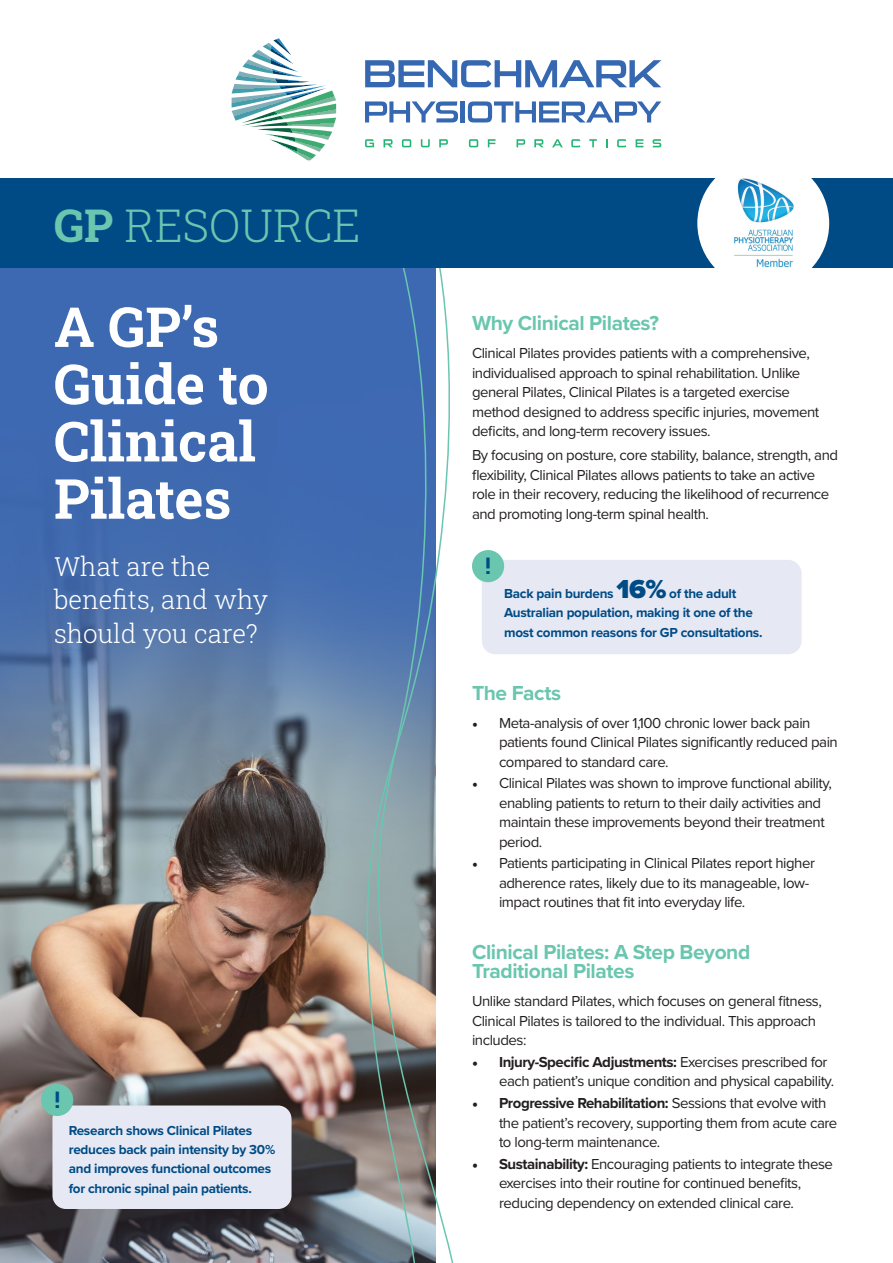
<style>
.page{position:relative;width:893px;height:1263px;background:#fff}
.page>*{position:absolute;margin:0;border:0;box-sizing:border-box;transform-origin:0 0}
.t1{font:700 55.2px/57.3px "Roboto Slab";color:#fff}
.t2{font:300 45px "Roboto Slab";color:#6ac6af}
.t3{font:300 26.1px/33.6px "Roboto Slab";color:#fff}
.t4{font:700 22.8px "Roboto Slab";color:#004b85}
.t5{font:700 21px/19.5px "Proxima Nova";letter-spacing:-.02em;color:#6ac6af}
.t6{font:15px/19.5px "Proxima Nova";letter-spacing:-.03em;color:#231f20}
.t7{font:700 13.5px/19.4px "Proxima Nova";letter-spacing:-.02em;color:#004b85}
.s1{font-weight:700}
.s2{font-weight:900;font-size:27px}
.s3{font-family:"Minion Pro"}
.s4{font-family:"Minion Pro";font-weight:700}
</style>
<div class="page">
<img style="left:0;top:268px;width:349px;height:995px">
<div style="left:482px;top:560px;width:319px;height:94px;background:#e6e9f4;border-radius:13px"></div>
<div style="left:52px;top:1105px;width:240px;height:104px;background:#e6e9f4;border-radius:13px"></div>
<div style="left:472px;top:550px;width:32px;height:32px;background:#6ac6af;border-radius:50%"></div>
<div style="left:41px;top:1084px;width:32px;height:32px;background:#6ac6af;border-radius:50%"></div>
<svg style="left:351px;top:268px;width:137px;height:995px"></svg>
<div style="left:0;top:179px;width:893px;height:89px;background:#004b85"></div>
<div style="left:697px;top:157px;width:132px;height:132px;background:#fff;border-radius:50%"></div>
<img style="left:734px;top:179px;width:60px;height:89px">
<svg style="left:232px;top:38px;width:104px;height:122px"></svg>
<svg style="left:365px;top:60px;width:296px;height:27px"></svg>
<svg style="left:365px;top:101px;width:93px;height:21px"></svg>
<hr style="left:461px;top:101px;width:4px;height:21px;background:#3668b2">
<svg style="left:468px;top:101px;width:193px;height:21px"></svg>
<svg style="left:365px;top:139px;width:9px;height:8px"></svg>
<svg style="left:383px;top:139px;width:10px;height:8px"></svg>
<svg style="left:402px;top:139px;width:9px;height:8px"></svg>
<svg style="left:421px;top:139px;width:9px;height:8px"></svg>
<svg style="left:439px;top:139px;width:9px;height:8px"></svg>
<svg style="left:469px;top:139px;width:9px;height:8px"></svg>
<svg style="left:488px;top:139px;width:7px;height:8px"></svg>
<svg style="left:517px;top:139px;width:8px;height:8px"></svg>
<svg style="left:534px;top:139px;width:10px;height:8px"></svg>
<svg style="left:552px;top:139px;width:11px;height:8px"></svg>
<svg style="left:571px;top:139px;width:9px;height:8px"></svg>
<svg style="left:589px;top:139px;width:8px;height:8px"></svg>
<svg style="left:606px;top:139px;width:2px;height:8px"></svg>
<svg style="left:617px;top:139px;width:9px;height:8px"></svg>
<svg style="left:636px;top:139px;width:7px;height:8px"></svg>
<svg style="left:653px;top:139px;width:8px;height:8px"></svg>
<h2 class="t2" style="left:54px;top:195px;width:308px"><span class="s1">GP</span> RESOURCE</h2>
<p class="t1" style="left:54px;top:297px;width:216px">A GP’s<br>Guide to<br>Clinical<br>Pilates</p>
<p class="t3" style="left:54px;top:549px;width:216px">What are the benefits, and why should you care?</p>
<p class="t4" style="left:54px;top:1084px;width:7px">!</p>
<p class="t7" style="left:69px;top:1120px;width:208px">Research shows Clinical Pilates reduces back pain intensity by 30% and improves functional outcomes for chronic spinal pain patients.</p>
<p class="t5" style="left:472px;top:313px;width:189px">Why Clinical Pilates?</p>
<p class="t6" style="left:472px;top:343px;width:349px">Clinical Pilates provides patients with a comprehensive, individualised approach to spinal rehabilitation. Unlike general Pilates, Clinical Pilates is a targeted exercise method designed to address specific injuries, movement deficits, and long-term recovery issues.</p>
<p class="t6" style="left:472px;top:445px;width:368px">By focusing on posture, core stability, balance, strength, and flexibility, Clinical Pilates allows patients to take an active role in their recovery, reducing the likelihood of recurrence and promoting long-term spinal health.</p>
<p class="t4" style="left:485px;top:550px;width:7px">!</p>
<p class="t7" style="left:504px;top:583px;width:260px">Back pain burdens <span class="s2">16%</span> of the adult<br>Australian population, making it one of the most common reasons for GP consultations.</p>
<p class="t5" style="left:472px;top:682px;width:91px">The Facts</p>
<p class="t6" style="left:499px;top:712px;width:340px;text-indent:-27px"><span class="s3">•</span> Meta-analysis of over 1,100 chronic lower back pain patients found Clinical Pilates significantly reduced pain compared to standard care.</p>
<p class="t6" style="left:499px;top:773px;width:334px;text-indent:-27px"><span class="s3">•</span> Clinical Pilates was shown to improve functional ability, enabling patients to return to their daily activities and maintain these improvements beyond their treatment period.</p>
<p class="t6" style="left:499px;top:853px;width:318px;text-indent:-27px"><span class="s3">•</span> Patients participating in Clinical Pilates report higher adherence rates, likely due to its manageable, low&shy;impact routines that fit into everyday life.</p>
<p class="t5" style="left:472px;top:942px;width:280px">Clinical Pilates: A Step Beyond<br>Traditional Pilates</p>
<p class="t6" style="left:472px;top:991px;width:351px">Unlike standard Pilates, which focuses on general fitness,<br>Clinical Pilates is tailored to the individual. This approach includes:</p>
<p class="t6" style="left:499px;top:1051px;width:337px;text-indent:-27px"><span class="s4">•</span> <span class="s1">Injury-Specific Adjustments:</span> Exercises prescribed for each patient’s unique condition and physical capability.</p>
<p class="t6" style="left:499px;top:1093px;width:340px;text-indent:-27px"><span class="s4">•</span> <span class="s1">Progressive Rehabilitation:</span> Sessions that evolve with the patient’s recovery, supporting them from acute care to long-term maintenance.</p>
<p class="t6" style="left:499px;top:1153px;width:335px;text-indent:-27px"><span class="s4">•</span> <span class="s1">Sustainability:</span> Encouraging patients to integrate these exercises into their routine for continued benefits, reducing dependency on extended clinical care.</p>
</div>
